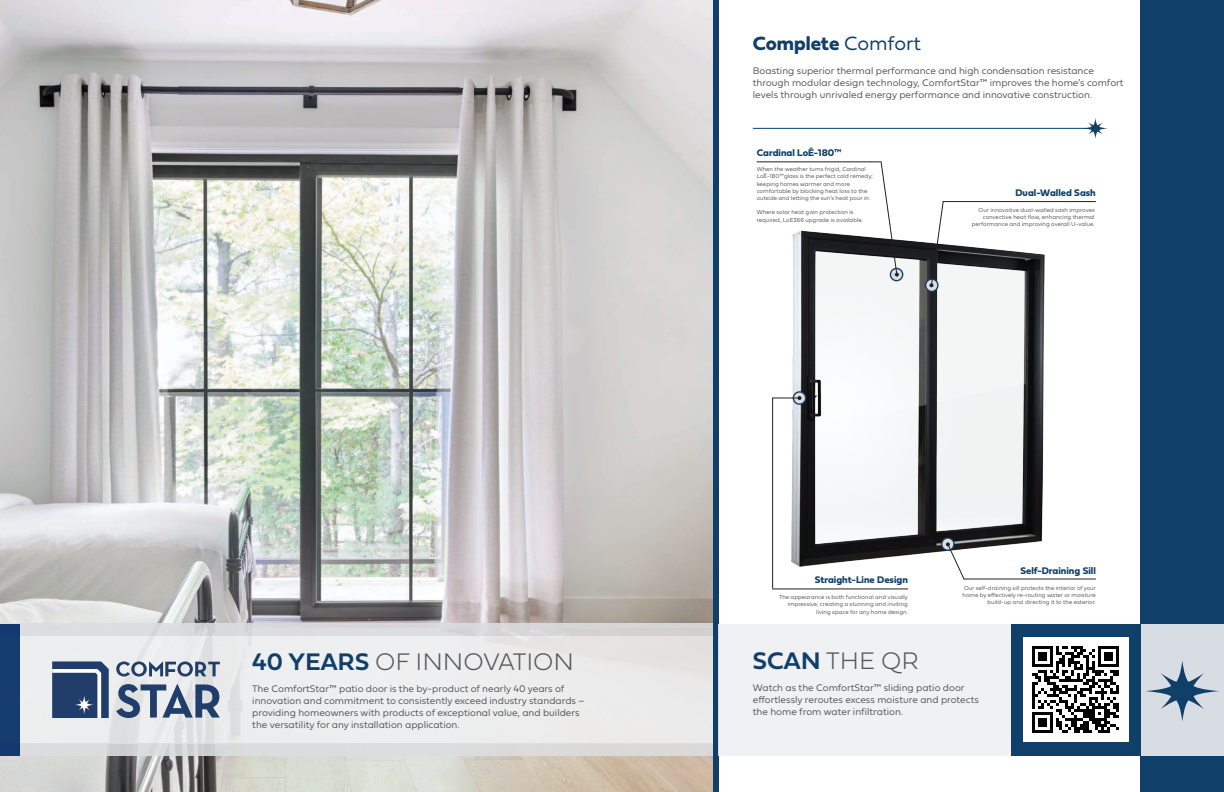
<style>
.page{position:relative;width:1224px;height:792px;background:#fff}
.page>*{position:absolute;margin:0;border:0;box-sizing:border-box;transform-origin:0 0}
.t1{font:100 25px "Fieldwork Geo";color:#57585a}
.t2{font:20px "Fieldwork Geo Bold";color:#103f6a}
.t3{font:10px/12px "Fieldwork Geo Light";color:#57585a}
.t4{font:10px "Fieldwork Geo Bold";color:#103f6a}
.t5{font:6px/7.2px "Fieldwork Geo Light";color:#57585a;text-align:right}
.s1{font-family:"Fieldwork Geo Demibold";font-weight:400;color:#103f6a}
.s2{font-family:"Fieldwork Geo Light"}
</style>
<div class="page">
<img style="left:0;top:0;width:713px;height:792px">
<div style="left:0;top:636px;width:719px;height:108px;background:#eff0f1"></div>
<div style="left:0;top:624px;width:719px;height:12px;background:#dcdddf"></div>
<div style="left:0;top:744px;width:719px;height:12px;background:#dcdddf"></div>
<div style="left:0;top:624px;width:20px;height:132px;background:#103f6a"></div>
<div style="left:1141px;top:0;width:83px;height:792px;background:#103f6a"></div>
<div style="left:713px;top:0;width:6px;height:792px;background:#103f6a"></div>
<svg style="left:116px;top:661px;width:104px;height:16px"></svg>
<svg style="left:116px;top:684px;width:104px;height:34px"></svg>
<svg style="left:52px;top:661px;width:57px;height:57px;background:#425b7f"></svg>
<div style="left:719px;top:624px;width:505px;height:132px;background:#eff0f1"></div>
<svg style="left:1147px;top:661px;width:73px;height:61px;background:#aebcc9"></svg>
<img style="left:772px;top:230px;width:311px;height:360px">
<svg style="left:926px;top:279px;width:12px;height:12px"></svg>
<div style="left:925px;top:278px;width:14px;height:14px;border:1px solid #103f6a;border-radius:50%"></div>
<svg style="left:929px;top:201px;width:15px;height:86px"></svg>
<hr style="left:943px;top:201px;width:153px;height:1px;background:#231f20">
<svg style="left:941px;top:537px;width:24px;height:44px"></svg>
<hr style="left:964px;top:579px;width:132px;height:1px;background:#231f20">
<svg style="left:793px;top:392px;width:13px;height:12px"></svg>
<div style="left:793px;top:391px;width:13px;height:14px;border:1px solid #103f6a;border-radius:50%"></div>
<hr style="left:772px;top:398px;width:1px;height:190px;background:#231f20">
<hr style="left:772px;top:588px;width:136px;height:1px;background:#231f20">
<hr style="left:772px;top:397px;width:28px;height:2px;background:#231f20">
<svg style="left:798px;top:396px;width:4px;height:4px"></svg>
<svg style="left:890px;top:268px;width:13px;height:13px"></svg>
<div style="left:890px;top:268px;width:13px;height:13px;border:1px solid #103f6a;border-radius:50%"></div>
<svg style="left:880px;top:162px;width:19px;height:115px"></svg>
<hr style="left:757px;top:161px;width:125px;height:1px;background:#231f20">
<hr style="left:753px;top:128px;width:343px;height:1px;background:#103f6a">
<svg style="left:1083px;top:118px;width:25px;height:21px"></svg>
<div style="left:1011px;top:624px;width:130px;height:132px;background:#103f6a"></div>
<div style="left:1023px;top:637px;width:105px;height:105px;background:#fff"></div>
<svg style="left:1032px;top:646px;width:87px;height:87px"></svg>
<hr style="left:1032px;top:730px;width:21px;height:3px;background:#000">
<div style="left:1038px;top:718px;width:9px;height:9px;background:#000"></div>
<p class="t1" style="left:252px;top:642px;width:323px"><span class="s1">40 YEARS</span> OF INNOVATION</p>
<p class="t3" style="left:252px;top:682px;width:334px">The ComfortStar™ patio door is the by-product of nearly 40 years of innovation and commitment to consistently exceed industry standards – providing homeowners with products of exceptional value, and builders the versatility for any installation application.</p>
<p class="t2" style="left:753px;top:27px;width:170px">Complete <span class="s2">Comfort</span></p>
<p class="t3" style="left:753px;top:65px;width:372px">Boasting superior thermal performance and high condensation resistance through modular design technology, ComfortStar™ improves the home’s comfort levels through unrivaled energy performance and innovative construction.</p>
<p class="t4" style="left:757px;top:145px;width:86px">Cardinal LoĒ-180™</p>
<p class="t5" style="left:757px;top:165px;width:118px;text-align:left">When the weather turns frigid, Cardinal LoĒ-180™glass is the perfect cold remedy; keeping homes warmer and more comfortable by blocking heat loss to the outside and letting the sun’s heat pour in.</p>
<p class="t5" style="left:757px;top:209px;width:108px;text-align:left">Where solar heat gain protection is required, LoE366 upgrade is available.</p>
<p class="t4" style="left:1015px;top:184px;width:82px">Dual-Walled Sash</p>
<p class="t5" style="left:972px;top:206px;width:124px">Our innovative dual-walled sash improves convective heat flow, enhancing thermal performance and improving overall U-value.</p>
<p class="t4" style="left:815px;top:572px;width:95px">Straight-Line Design</p>
<p class="t5" style="left:779px;top:593px;width:131px">The appearance is both functional and visually impressive, creating a stunning and inviting living space for any home design.</p>
<p class="t4" style="left:1021px;top:563px;width:77px">Self-Draining Sill</p>
<p class="t5" style="left:963px;top:584px;width:135px">Our self-draining sill protects the interior of your home by effectively re-routing water or moisture build-up and directing it to the exterior.</p>
<p class="t1" style="left:753px;top:641px;width:167px"><span class="s1">SCAN</span> THE QR</p>
<p class="t3" style="left:753px;top:681px;width:228px">Watch as the ComfortStar™ sliding patio door effortlessly reroutes excess moisture and protects the home from water infiltration.</p>
</div>
